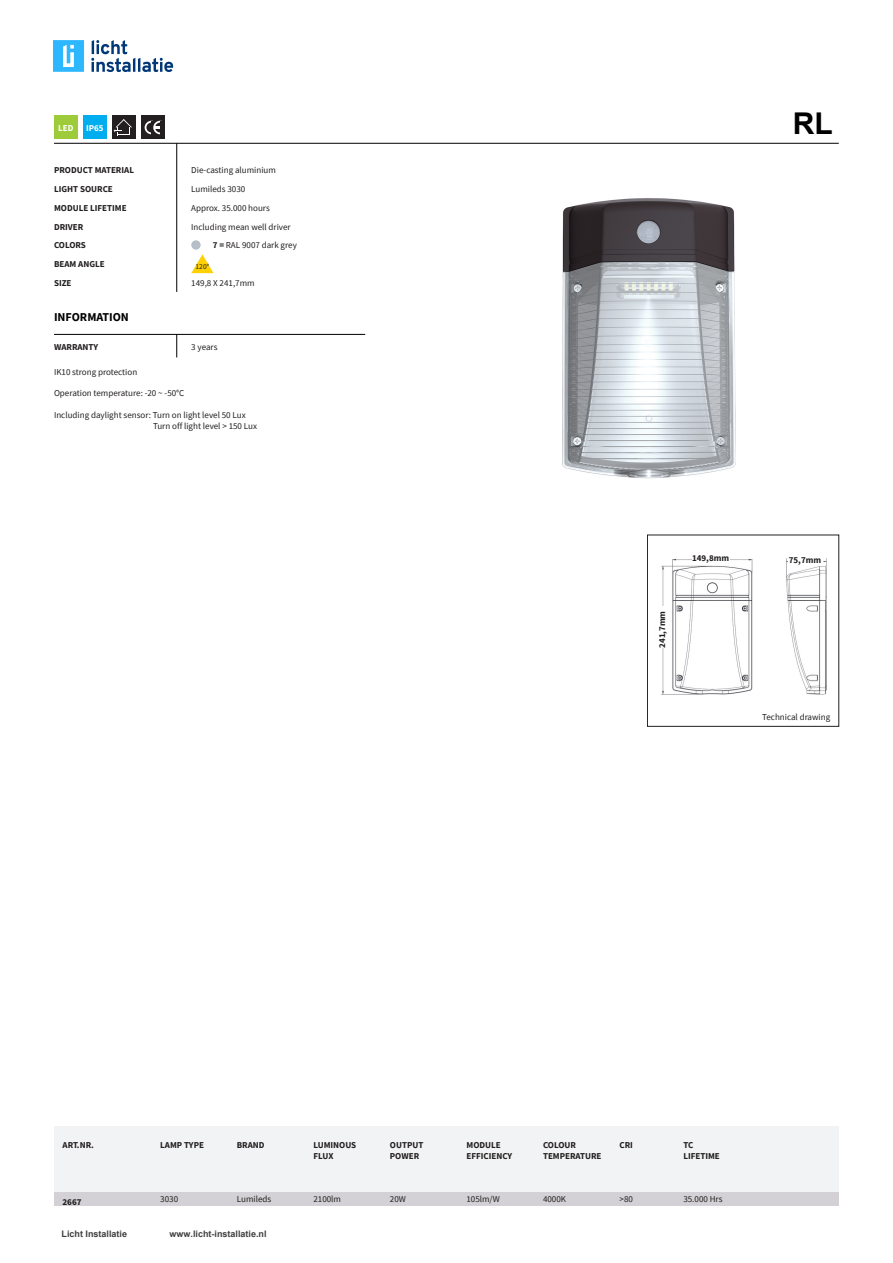
<style>
.page{position:relative;width:893px;height:1263px;background:#fff}
.page>*{position:absolute;margin:0;border:0;box-sizing:border-box;transform-origin:0 0}
.t1{font:700 30px "Arial";color:#000}
.t2{font:700 12px "Source Sans Pro";color:#000}
.t3{font:9px/10.8px "Source Sans Pro";color:#231f20}
.t4{font:700 9px "Source Sans Pro";color:#231f20}
.t5{font:700 9px "Arial";color:#404040}
.t6{font:700 9px "Source Sans Pro";color:#fff}
.t7{font:7.5px "Source Sans Pro";color:#231f20}
.s1{font-weight:700}
</style>
<div class="page">
<img style="left:661px;top:558px;width:166px;height:137px">
<hr style="left:54px;top:334px;width:311px;height:1px;background:#000">
<div style="left:191px;top:240px;width:10px;height:10px;background:#b6bfc7;border-radius:50%"></div>
<div style="left:54px;top:115px;width:24px;height:24px;background:#9ecb3a"></div>
<div style="left:83px;top:115px;width:24px;height:24px;background:#00aeef"></div>
<hr style="left:54px;top:143px;width:785px;height:1px;background:#000">
<hr style="left:176px;top:143px;width:1px;height:149px;background:#000">
<svg style="left:176px;top:335px;width:1px;height:22px"></svg>
<div style="left:112px;top:115px;width:24px;height:24px;background:#231f20"></div>
<svg style="left:114px;top:119px;width:18px;height:16px"></svg>
<div style="left:141px;top:115px;width:24px;height:24px;background:#231f20"></div>
<div style="left:145px;top:121px;width:13px;height:13px;border:2px solid #fff;border-radius:50%"></div>
<svg style="left:152px;top:121px;width:7px;height:13px"></svg>
<div style="left:153px;top:121px;width:14px;height:13px;border:2px solid #fff;border-radius:50%"></div>
<div style="left:160px;top:121px;width:5px;height:13px;background:#231f20"></div>
<svg style="left:191px;top:254px;width:23px;height:19px"></svg>
<div style="left:54px;top:1192px;width:106px;height:14px;background:#d3d1d5"></div>
<div style="left:160px;top:1192px;width:77px;height:14px;background:#d3d1d5"></div>
<div style="left:237px;top:1192px;width:76px;height:14px;background:#d3d1d5"></div>
<div style="left:313px;top:1192px;width:77px;height:14px;background:#d3d1d5"></div>
<div style="left:390px;top:1192px;width:76px;height:14px;background:#d3d1d5"></div>
<div style="left:466px;top:1192px;width:77px;height:14px;background:#d3d1d5"></div>
<div style="left:543px;top:1192px;width:77px;height:14px;background:#d3d1d5"></div>
<div style="left:620px;top:1192px;width:63px;height:14px;background:#d3d1d5"></div>
<div style="left:683px;top:1192px;width:77px;height:14px;background:#d3d1d5"></div>
<div style="left:760px;top:1192px;width:79px;height:14px;background:#d3d1d5"></div>
<div style="left:54px;top:1127px;width:785px;height:65px;background:#f2f3f4"></div>
<div style="left:789px;top:554px;width:34px;height:10px;background:#fff"></div>
<div style="left:692px;top:552px;width:37px;height:11px;background:#fff"></div>
<div style="left:657px;top:606px;width:10px;height:42px;background:#fff"></div>
<img style="left:53px;top:41px;width:121px;height:31px">
<img style="left:562px;top:198px;width:174px;height:281px">
<p class="t6" style="left:58px;top:122px;width:17px">LED</p>
<p class="t6" style="left:86px;top:122px;width:19px">IP65</p>
<p class="t4" style="left:54px;top:164px;width:82px">PRODUCT MATERIAL</p>
<p class="t3" style="left:191px;top:165px;width:86px">Die-casting aluminium</p>
<p class="t4" style="left:54px;top:183px;width:60px">LIGHT SOURCE</p>
<p class="t3" style="left:191px;top:183px;width:56px">Lumileds 3030</p>
<p class="t4" style="left:54px;top:201px;width:74px">MODULE LIFETIME</p>
<p class="t4" style="left:54px;top:221px;width:31px">DRIVER</p>
<p class="t3" style="left:191px;top:202px;width:80px">Approx. 35.000 hours</p>
<p class="t3" style="left:191px;top:221px;width:101px">Including mean well driver</p>
<p class="t4" style="left:54px;top:239px;width:33px">COLORS</p>
<p class="t3" style="left:213px;top:240px;width:86px"><span class="s1">7 =</span> RAL 9007 dark grey</p>
<p class="t4" style="left:54px;top:258px;width:52px">BEAM ANGLE</p>
<p class="t7" style="left:196px;top:262px;width:15px">120°</p>
<p class="t4" style="left:54px;top:277px;width:19px">SIZE</p>
<p class="t2" style="left:54px;top:309px;width:76px">INFORMATION</p>
<p class="t4" style="left:54px;top:341px;width:46px">WARRANTY</p>
<p class="t3" style="left:191px;top:277px;width:65px">149,8 X 241,7mm</p>
<p class="t3" style="left:191px;top:342px;width:28px">3 years</p>
<p class="t3" style="left:54px;top:366px;width:85px">IK10 strong protection</p>
<p class="t3" style="left:54px;top:388px;width:132px">Operation temperature: -20 ~ -50°C</p>
<p class="t3" style="left:153px;top:410px;width:106px;text-indent:-99px">Including daylight sensor: Turn on light level 50 Lux<br>Turn off light level &gt; 150 Lux</p>
<h1 class="t1" style="left:793px;top:102px;width:41px">RL</h1>
<p class="t4" style="left:656px;top:648px;width:39px;rotate:-90deg">241,7mm</p>
<p class="t4" style="left:692px;top:552px;width:39px">149,8mm</p>
<p class="t4" style="left:789px;top:553px;width:34px">75,7mm</p>
<p class="t3" style="left:762px;top:712px;width:70px">Technical drawing</p>
<p class="t4" style="left:63px;top:1139px;width:33px">ART.NR.</p>
<p class="t4" style="left:313px;top:1139px;width:44px">LUMINOUS</p>
<p class="t4" style="left:313px;top:1150px;width:22px">FLUX</p>
<p class="t4" style="left:160px;top:1139px;width:45px">LAMP TYPE</p>
<p class="t4" style="left:237px;top:1139px;width:29px">BRAND</p>
<p class="t4" style="left:390px;top:1139px;width:35px">OUTPUT</p>
<p class="t4" style="left:390px;top:1150px;width:31px">POWER</p>
<p class="t4" style="left:466px;top:1139px;width:36px">MODULE</p>
<p class="t4" style="left:466px;top:1150px;width:47px">EFFICIENCY</p>
<p class="t4" style="left:543px;top:1139px;width:35px">COLOUR</p>
<p class="t4" style="left:543px;top:1150px;width:60px">TEMPERATURE</p>
<p class="t4" style="left:620px;top:1139px;width:15px">CRI</p>
<p class="t4" style="left:683px;top:1139px;width:11px">TC</p>
<p class="t4" style="left:683px;top:1150px;width:38px">LIFETIME</p>
<p class="t4" style="left:63px;top:1196px;width:21px">2667</p>
<p class="t3" style="left:160px;top:1194px;width:19px">3030</p>
<p class="t3" style="left:237px;top:1194px;width:36px">Lumileds</p>
<p class="t3" style="left:313px;top:1194px;width:29px">2100lm</p>
<p class="t3" style="left:390px;top:1194px;width:18px">20W</p>
<p class="t3" style="left:466px;top:1194px;width:35px">105lm/W</p>
<p class="t3" style="left:543px;top:1194px;width:25px">4000K</p>
<p class="t3" style="left:620px;top:1194px;width:15px">&gt;80</p>
<p class="t3" style="left:683px;top:1194px;width:41px">35.000 Hrs</p>
<p class="t5" style="left:62px;top:1227px;width:67px">Licht Installatie</p>
<p class="t5" style="left:170px;top:1227px;width:99px">www.licht-installatie.nl</p>
</div>
